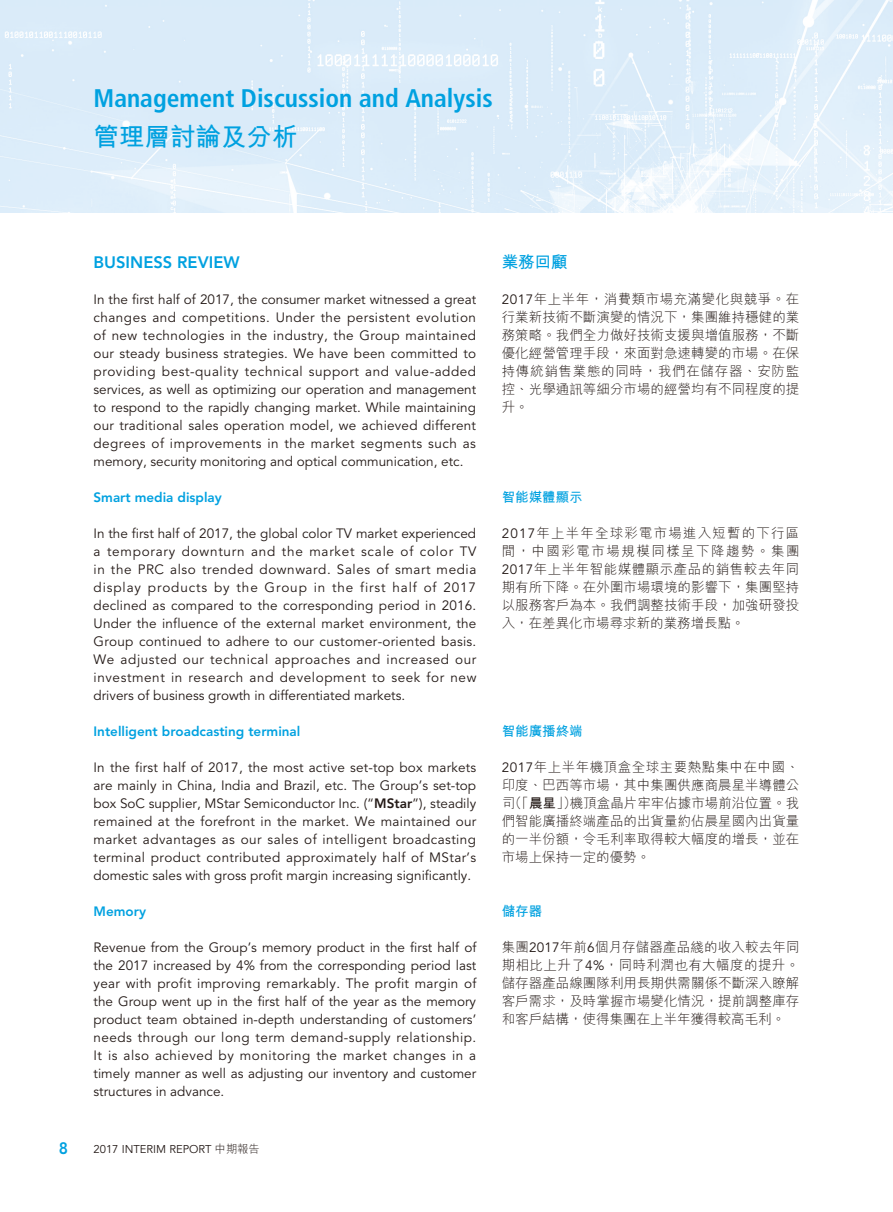
<style>
.page{position:relative;width:893px;height:1212px;background:#fff}
.page>*{position:absolute;margin:0;border:0;box-sizing:border-box;transform-origin:0 0}
.t1{font:700 condensed 25.5px "Frutiger LT Std";color:#00a1e0}
.t2{font:700 25.5px "M Hei HK";color:#00a1e0}
.t3{font:800 16.5px "Avenir LT Std";color:#00a1e0}
.t4{font:700 16.5px "M Hei HK";color:#00a1e0}
.t5{font:800 16.5px "Avenir LT Std";color:#00a1e0;scale:.95 1}
.t6{font:13.5px/18px "Avenir LT Std";color:#231916;text-align:justify}
.t7{font:300 13.5px/18px "M Hei HK";color:#231916;text-align:justify}
.t8{font:800 13.5px "Avenir LT Std";color:#00a1e0}
.t9{font:700 13.5px "M Hei HK";color:#00a1e0}
.t10{font:11.25px "Avenir LT Std";color:#231916}
.s1{font-weight:800}
.s2{font-family:"M Hei HK";font-weight:300}
.s3{font-family:"Avenir LT Std";font-weight:400}
.s4{font-weight:700}
</style>
<div class="page">
<img style="left:0;top:0;width:893px;height:213px">
<h1 class="t1" style="left:94px;top:83px;width:401px">Management Discussion and Analysis</h1>
<h1 class="t2" style="left:94px;top:118px;width:205px">管理層討論及分析</h1>
<p class="t3" style="left:94px;top:252px;width:148px">BUSINESS REVIEW</p>
<p class="t6" style="left:94px;top:290px;width:384px">In the first half of 2017, the consumer market witnessed a great changes and competitions. Under the persistent evolution of new technologies in the industry, the Group maintained our steady business strategies. We have been committed to providing best-quality technical support and value-added services, as well as optimizing our operation and management to respond to the rapidly changing market. While maintaining our traditional sales operation model, we achieved different degrees of improvements in the market segments such as memory, security monitoring and optical communication, etc.</p>
<p class="t8" style="left:94px;top:489px;width:130px">Smart media display</p>
<p class="t6" style="left:94px;top:524px;width:384px">In the first half of 2017, the global color TV market experienced a temporary downturn and the market scale of color TV in the PRC also trended downward. Sales of smart media display products by the Group in the first half of 2017 declined as compared to the corresponding period in 2016.<br>Under the influence of the external market environment, the Group continued to adhere to our customer-oriented basis.<br>We adjusted our technical approaches and increased our investment in research and development to seek for new drivers of business growth in differentiated markets.</p>
<p class="t8" style="left:94px;top:723px;width:208px">Intelligent broadcasting terminal</p>
<p class="t6" style="left:94px;top:758px;width:384px">In the first half of 2017, the most active set-top box markets are mainly in China, India and Brazil, etc. The Group’s set-top box SoC supplier, MStar Semiconductor Inc. (“<span class="s1">MStar</span>”), steadily remained at the forefront in the market. We maintained our market advantages as our sales of intelligent broadcasting terminal product contributed approximately half of MStar’s domestic sales with gross profit margin increasing significantly.</p>
<p class="t8" style="left:94px;top:903px;width:54px">Memory</p>
<p class="t6" style="left:94px;top:938px;width:384px">Revenue from the Group’s memory product in the first half of the 2017 increased by 4% from the corresponding period last year with profit improving remarkably. The profit margin of the Group went up in the first half of the year as the memory product team obtained in-depth understanding of customers’ needs through our long term demand-supply relationship.<br>It is also achieved by monitoring the market changes in a timely manner as well as adjusting our inventory and customer structures in advance.</p>
<p class="t5" style="left:59px;top:1139px;width:11px">8</p>
<p class="t10" style="left:94px;top:1142px;width:168px">2017 INTERIM REPORT <span class="s2">中期報告</span></p>
<p class="t4" style="left:502px;top:250px;width:67px">業務回顧</p>
<p class="t7" style="left:502px;top:289px;width:299px"><span class="s3">2017</span>年上半年，消費類市場充滿變化與競爭。在行業新技術不斷演變的情況下，集團維持穩健的業務策略。我們全力做好技術支援與增值服務，不斷優化經營管理手段，來面對急速轉變的市場。在保持傳統銷售業態的同時，我們在儲存器、安防監控、光學通訊等細分市場的經營均有不同程度的提升。</p>
<p class="t9" style="left:502px;top:487px;width:82px">智能媒體顯示</p>
<p class="t7" style="left:502px;top:523px;width:299px"><span class="s3">2017</span>年上半年全球彩電市場進入短暫的下行區間，中國彩電市場規模同樣呈下降趨勢。集團<span class="s3">2017</span>年上半年智能媒體顯示產品的銷售較去年同期有所下降。在外圍市場環境的影響下，集團堅持以服務客戶為本。我們調整技術手段，加強研發投入，在差異化市場尋求新的業務增長點。</p>
<p class="t9" style="left:502px;top:721px;width:82px">智能廣播終端</p>
<p class="t7" style="left:502px;top:757px;width:299px"><span class="s3">2017</span>年上半年機頂盒全球主要熱點集中在中國、印度、巴西等市場，其中集團供應商晨星半導體公司（「<span class="s4">晨星</span>」）機頂盒晶片牢牢佔據市場前沿位置。我們智能廣播終端產品的出貨量約佔晨星國內出貨量的一半份額，令毛利率取得較大幅度的增長，並在市場上保持一定的優勢。</p>
<p class="t9" style="left:502px;top:901px;width:42px">儲存器</p>
<p class="t7" style="left:502px;top:937px;width:299px">集團<span class="s3">2017</span>年前<span class="s3">6</span>個月存儲器產品綫的收入較去年同期相比上升了<span class="s3">4%</span>，同時利潤也有大幅度的提升。儲存器產品線團隊利用長期供需關係不斷深入瞭解客戶需求，及時掌握市場變化情況，提前調整庫存和客戶結構，使得集團在上半年獲得較高毛利。</p>
</div>
